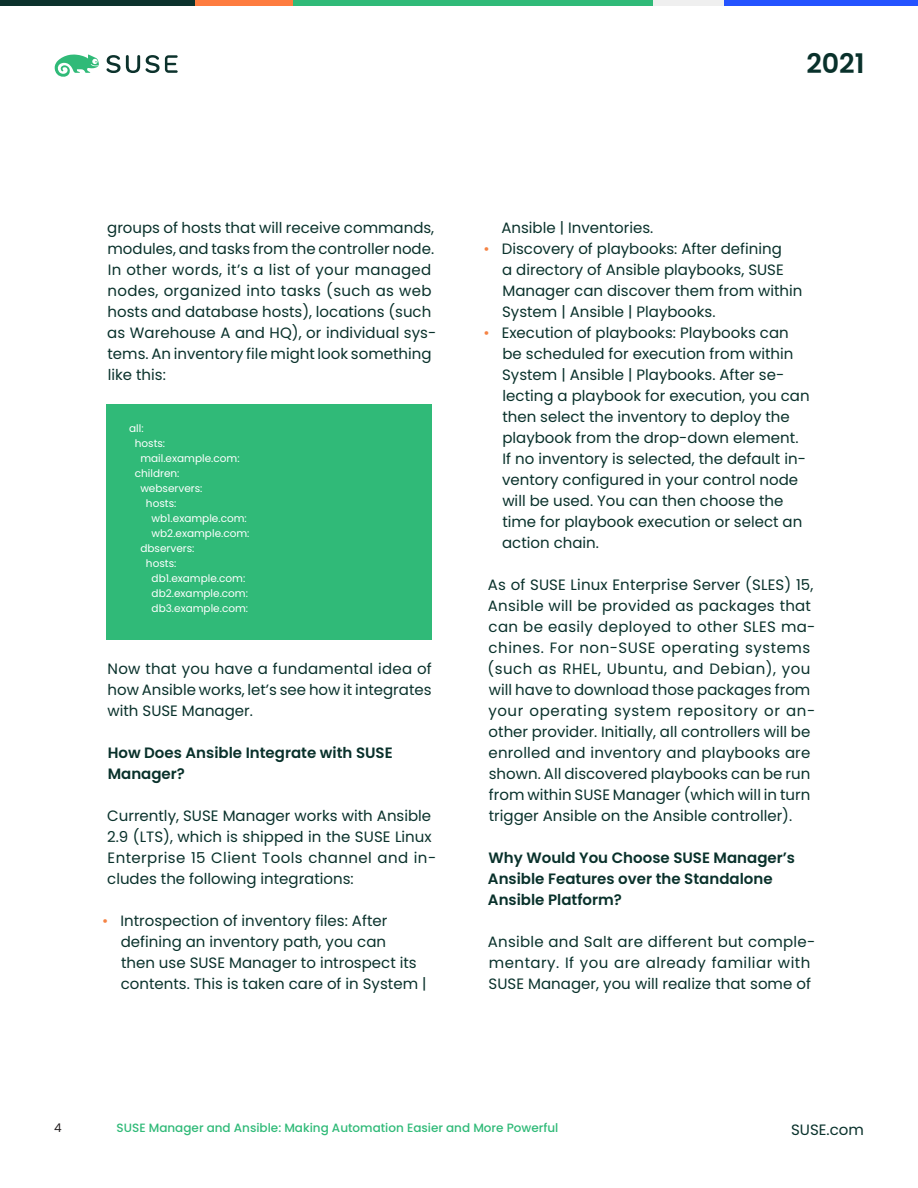
<style>
.page{position:relative;width:918px;height:1188px;background:#fff}
.page>*{position:absolute;margin:0;border:0;box-sizing:border-box;transform-origin:0 0}
.t1{font:600 27px "Poppins";color:#09312b}
.body_8_5_11{font:15px/21px "Poppins";color:#09312b}
.body_8_5_11-2{font:600 15px/21px "Poppins";color:#09312b}
.t2{font:500 12px "Poppins";color:#30ba78}
.t3{font:12px "Poppins";color:#231f20}
.body_8_5_11-3{font:10.5px "Poppins";color:#fff}
.s1{color:#f58344}
</style>
<div class="page">
<div style="left:724px;top:0;width:194px;height:6px;background:#2453ff"></div>
<div style="left:653px;top:0;width:71px;height:6px;background:#efefef"></div>
<div style="left:293px;top:0;width:360px;height:6px;background:#30ba78"></div>
<div style="left:195px;top:0;width:98px;height:6px;background:#fe7c3f"></div>
<div style="left:0;top:0;width:195px;height:6px;background:#0c322c"></div>
<svg style="left:106px;top:55px;width:72px;height:18px"></svg>
<svg style="left:55px;top:54px;width:44px;height:23px"></svg>
<div style="left:107px;top:404px;width:325px;height:235px;background:#30ba78"></div>
<h1 class="t1" style="left:806px;top:48px;width:60px">2021</h1>
<p class="body_8_5_11" style="left:107px;top:217px;width:331px">groups of hosts that will receive commands, modules, and tasks from the controller node.<br>In other words, it’s a list of your managed nodes, organized into tasks (such as web hosts and database hosts), locations (such as Warehouse A and HQ), or individual sys&shy;tems. An inventory file might look something like this:</p>
<p class="body_8_5_11-3" style="left:129px;top:422px;width:16px">all:</p>
<p class="body_8_5_11-3" style="left:135px;top:437px;width:32px">hosts:</p>
<p class="body_8_5_11-3" style="left:140px;top:452px;width:101px">mail.example.com:</p>
<p class="body_8_5_11-3" style="left:135px;top:467px;width:46px">children:</p>
<p class="body_8_5_11-3" style="left:140px;top:482px;width:64px">webservers:</p>
<p class="body_8_5_11-3" style="left:146px;top:497px;width:32px">hosts:</p>
<p class="body_8_5_11-3" style="left:152px;top:512px;width:97px">wb1.example.com:</p>
<p class="body_8_5_11-3" style="left:152px;top:527px;width:99px">wb2.example.com:</p>
<p class="body_8_5_11-3" style="left:140px;top:542px;width:56px">dbservers:</p>
<p class="body_8_5_11-3" style="left:146px;top:557px;width:32px">hosts:</p>
<p class="body_8_5_11-3" style="left:152px;top:572px;width:95px">db1.example.com:</p>
<p class="body_8_5_11-3" style="left:152px;top:587px;width:98px">db2.example.com:</p>
<p class="body_8_5_11-3" style="left:152px;top:602px;width:98px">db3.example.com:</p>
<p class="body_8_5_11" style="left:108px;top:658px;width:326px;text-align:justify">Now that you have a fundamental idea of how Ansible works, let’s see how it integrates with SUSE Manager.</p>
<p class="body_8_5_11-2" style="left:108px;top:742px;width:287px">How Does Ansible Integrate with SUSE<br>Manager?</p>
<p class="body_8_5_11" style="left:107px;top:805px;width:331px">Currently, SUSE Manager works with Ansible 2.9 (LTS), which is shipped in the SUSE Linux Enterprise 15 Client Tools channel and in&shy;cludes the following integrations:</p>
<p class="body_8_5_11" style="left:121px;top:910px;width:307px;text-indent:-19px"><span class="s1">•</span> Introspection of inventory files: After defining an inventory path, you can<br>then use SUSE Manager to introspect its contents. This is taken care of in System |</p>
<p class="body_8_5_11" style="left:501px;top:217px;width:153px">Ansible | Inventories.</p>
<p class="body_8_5_11" style="left:502px;top:238px;width:302px;text-indent:-19px"><span class="s1">•</span> Discovery of playbooks: After defining<br>a directory of Ansible playbooks, SUSE Manager can discover them from within System | Ansible | Playbooks.</p>
<p class="body_8_5_11" style="left:502px;top:322px;width:309px;text-indent:-19px"><span class="s1">•</span> Execution of playbooks: Playbooks can be scheduled for execution from within System | Ansible | Playbooks. After se&shy;lecting a playbook for execution, you can then select the inventory to deploy the playbook from the drop-down element.<br>If no inventory is selected, the default in&shy;ventory configured in your control node will be used. You can then choose the time for playbook execution or select an action chain.</p>
<p class="body_8_5_11" style="left:488px;top:574px;width:329px">As of SUSE Linux Enterprise Server (SLES) 15, Ansible will be provided as packages that can be easily deployed to other SLES ma&shy;chines. For non-SUSE operating systems (such as RHEL, Ubuntu, and Debian), you will have to download those packages from your operating system repository or an&shy;other provider. Initially, all controllers will be enrolled and inventory and playbooks are shown. All discovered playbooks can be run from within SUSE Manager (which will in turn trigger Ansible on the Ansible controller).</p>
<p class="body_8_5_11-2" style="left:488px;top:847px;width:309px">Why Would You Choose SUSE Manager’s<br>Ansible Features over the Standalone<br>Ansible Platform?</p>
<p class="body_8_5_11" style="left:488px;top:931px;width:329px">Ansible and Salt are different but comple&shy;mentary. If you are already familiar with<br>SUSE Manager, you will realize that some of</p>
<p class="t3" style="left:54px;top:1120px;width:9px">4</p>
<p class="t2" style="left:117px;top:1120px;width:443px">SUSE Manager and Ansible: Making Automation Easier and More Powerful</p>
<p class="body_8_5_11" style="left:791px;top:1119px;width:74px">SUSE.com</p>
</div>
